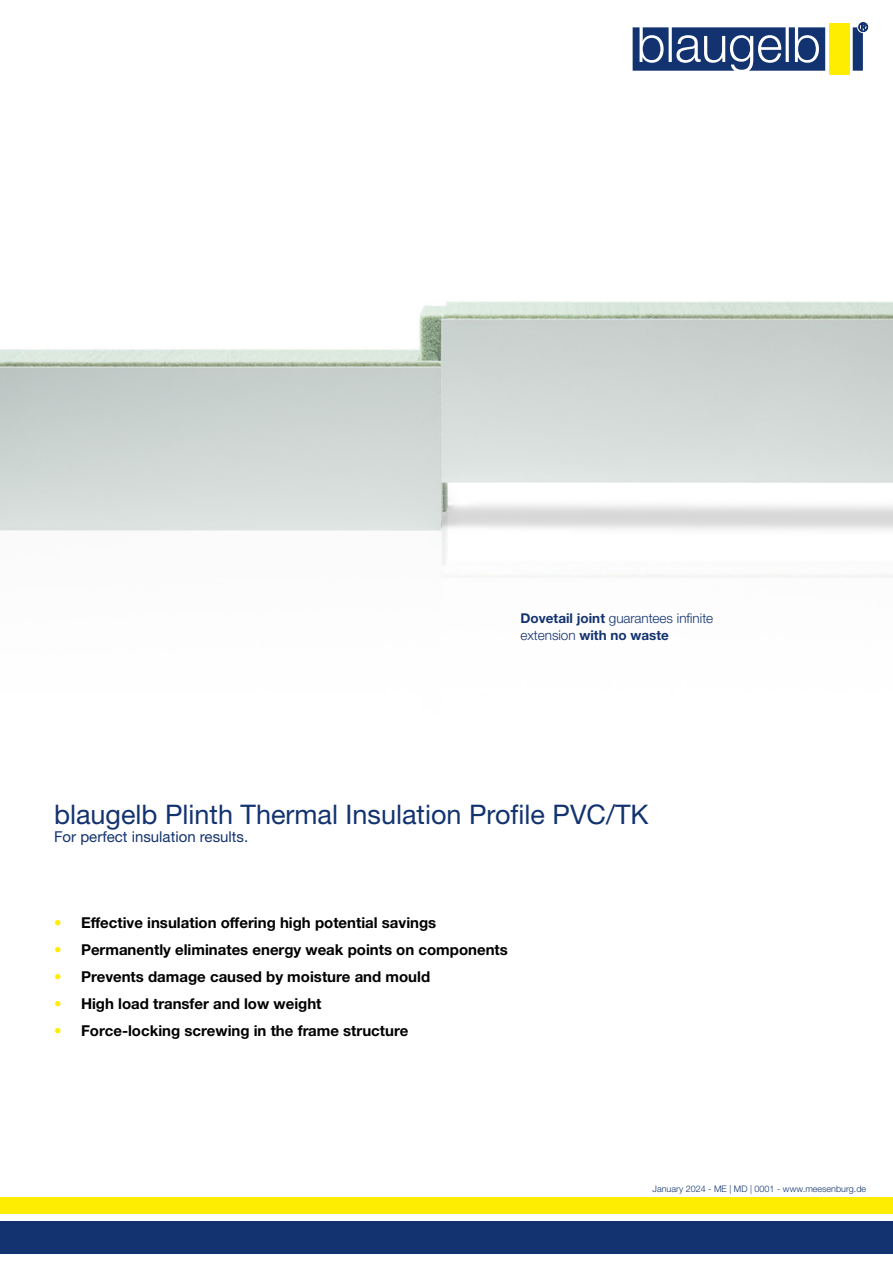
<style>
.page{position:relative;width:893px;height:1263px;background:#fff}
.page>*{position:absolute;margin:0;border:0;box-sizing:border-box;transform-origin:0 0}
.t1{font:27px "Helvetica Neue World 55 Roman";color:#133370}
.t2{font:700 15px "Helvetica Neue World 75";color:#000}
.t3{font:15px "Helvetica Neue World 55 Roman";color:#133370}
.t4{font:13.5px "Helvetica Neue World 45 Lt";color:#133370}
.t5{font:700 13.5px "Helvetica Neue World 75";color:#133370}
.t6{font:9px "Helvetica Neue World 45 Lt";color:#133370}
.s1{font-family:"Helvetica Neue World 75";font-weight:700}
.s2{font-family:"Helvetica Neue World 45 Lt";font-weight:400}
.s3{color:#ffed00}
</style>
<div class="page">
<img style="left:0;top:26px;width:893px;height:552px">
<div style="left:0;top:1222px;width:893px;height:32px;background:#133370"></div>
<div style="left:0;top:1197px;width:893px;height:17px;background:#ffed00"></div>
<svg style="left:633px;top:22px;width:235px;height:49px"></svg>
<div style="left:829px;top:23px;width:20px;height:51px;background:#ffed00"></div>
<p class="t4" style="left:521px;top:611px;width:194px"><span class="s1">Dovetail joint</span> guarantees infinite</p>
<p class="t5" style="left:521px;top:627px;width:150px"><span class="s2">extension</span> with no waste</p>
<h1 class="t1" style="left:54px;top:798px;width:596px">blaugelb Plinth Thermal Insulation Profile PVC/TK</h1>
<p class="t3" style="left:54px;top:828px;width:196px">For perfect insulation results.</p>
<p class="t2" style="left:54px;top:914px;width:384px"><span class="s3">•</span> Effective insulation offering high potential savings</p>
<p class="t2" style="left:54px;top:941px;width:455px"><span class="s3">•</span> Permanently eliminates energy weak points on components</p>
<p class="t2" style="left:54px;top:968px;width:378px"><span class="s3">•</span> Prevents damage caused by moisture and mould</p>
<p class="t2" style="left:54px;top:995px;width:269px"><span class="s3">•</span> High load transfer and low weight</p>
<p class="t2" style="left:54px;top:1022px;width:356px"><span class="s3">•</span> Force-locking screwing in the frame structure</p>
<p class="t6" style="left:653px;top:1183px;width:215px">January 2024 - ME | MD | 0001 - www.meesenburg.de</p>
</div>
